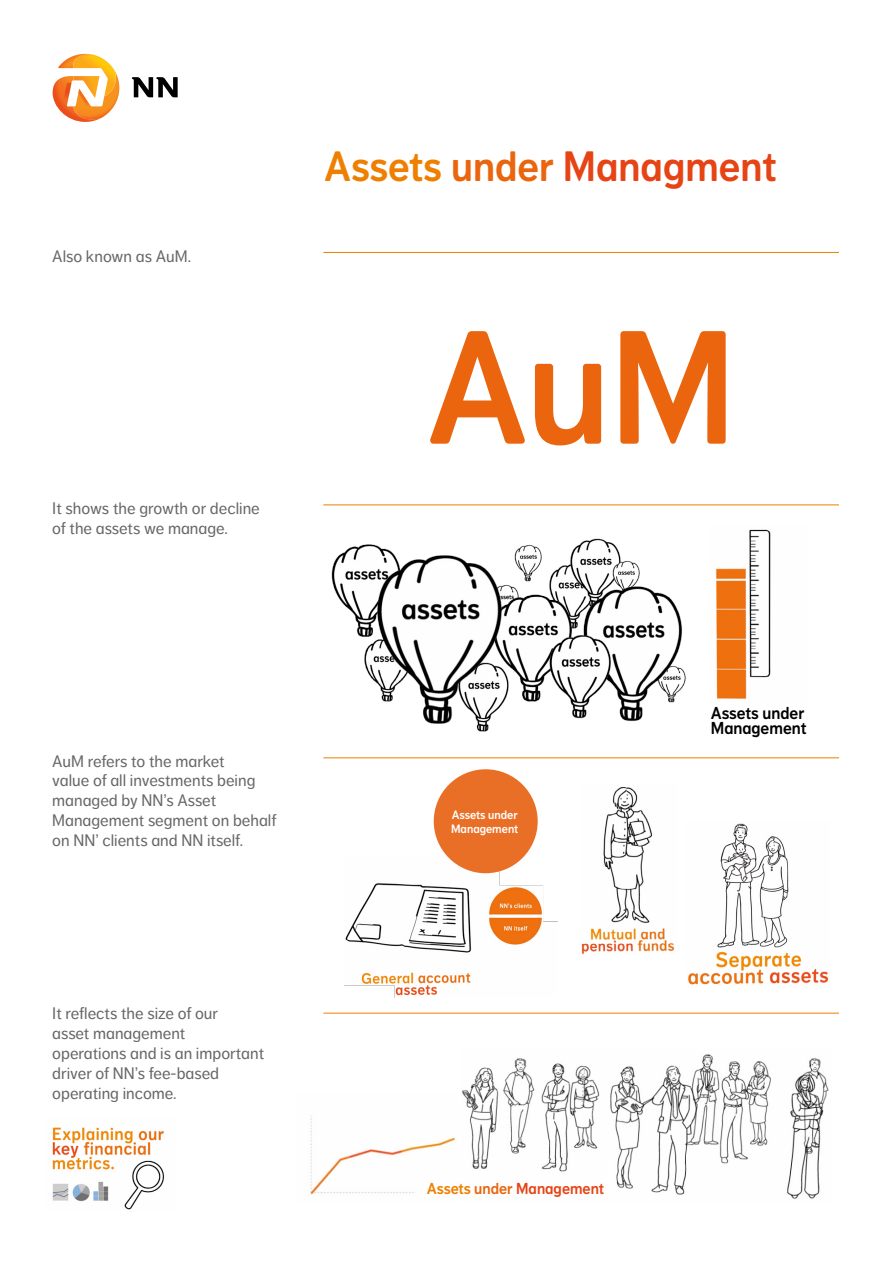
<style>
.page{position:relative;width:893px;height:1263px;background:#fff}
.page>*{position:absolute;margin:0;border:0;box-sizing:border-box;transform-origin:0 0}
.t1{font:159.45px "NN Dagny Display";color:#ea650d}
.t2{font:42px "NN Dagny Display";color:#e64415}
.t3{font:17.1px/15px "NN Dagny Display";color:#000}
.t4{font:16.5px/19.8px "NN Dagny Text";color:#676565}
.t5{font:15.75px "NN Dagny Display";color:#e64415}
.t6{font:12px/14.4px "NN Dagny Display";color:#fff}
.s1{color:#ee7f00}
.s2{color:#ea650d}
</style>
<div class="page">
<img style="left:52px;top:1127px;width:112px;height:83px">
<svg style="left:50px;top:53px;width:71px;height:70px"></svg>
<svg style="left:53px;top:54px;width:66px;height:69px"></svg>
<svg style="left:132px;top:77px;width:46px;height:20px"></svg>
<hr style="left:323px;top:252px;width:516px;height:1px;background:#ee7f00">
<hr style="left:323px;top:504px;width:516px;height:1px;background:#ee7f00">
<hr style="left:323px;top:757px;width:516px;height:1px;background:#ee7f00">
<hr style="left:323px;top:1013px;width:516px;height:1px;background:#ee7f00">
<img style="left:331px;top:544px;width:59px;height:93px">
<img style="left:549px;top:564px;width:32px;height:65px">
<img style="left:363px;top:636px;width:12px;height:46px">
<img style="left:476px;top:727px;width:13px;height:5px">
<img style="left:569px;top:538px;width:52px;height:71px">
<img style="left:508px;top:585px;width:10px;height:7px">
<img style="left:514px;top:545px;width:28px;height:37px">
<img style="left:612px;top:560px;width:28px;height:24px">
<img style="left:508px;top:592px;width:67px;height:110px">
<img style="left:375px;top:551px;width:133px;height:176px">
<img style="left:581px;top:584px;width:105px;height:137px">
<img style="left:549px;top:633px;width:64px;height:86px">
<img style="left:716px;top:529px;width:55px;height:170px">
<img style="left:344px;top:856px;width:214px;height:141px">
<img style="left:688px;top:823px;width:141px;height:162px">
<img style="left:581px;top:787px;width:94px;height:167px">
<img style="left:462px;top:1054px;width:367px;height:145px">
<img style="left:310px;top:1116px;width:146px;height:79px">
<div style="left:434px;top:769px;width:104px;height:104px;background:#e96f27;border-radius:50%"></div>
<p class="t4" style="left:52px;top:246px;width:140px">Also known as AuM.</p>
<p class="t4" style="left:52px;top:498px;width:209px">It shows the growth or decline of the assets we manage.</p>
<h2 class="t2" style="left:324px;top:142px;width:454px"><span class="s1">Assets</span> <span class="s2">under</span> Managment</h2>
<h1 class="t1" style="left:426px;top:295px;width:311px">AuM</h1>
<p class="t4" style="left:52px;top:751px;width:226px">AuM refers to the market<br>value of all investments being managed by NN’s Asset<br>Management segment on behalf on NN’ clients and NN itself.</p>
<p class="t4" style="left:52px;top:1004px;width:213px">It reflects the size of our<br>asset management<br>operations and is an important driver of NN’s fee-based operating income.</p>
<p class="t6" style="left:451px;top:808px;width:69px">Assets under<br>Management</p>
<p class="t3" style="left:711px;top:705px;width:97px">Assets under<br>Management</p>
<p class="t5" style="left:427px;top:1179px;width:179px"><span class="s1">Assets</span> <span class="s2">under</span> Management</p>
</div>
